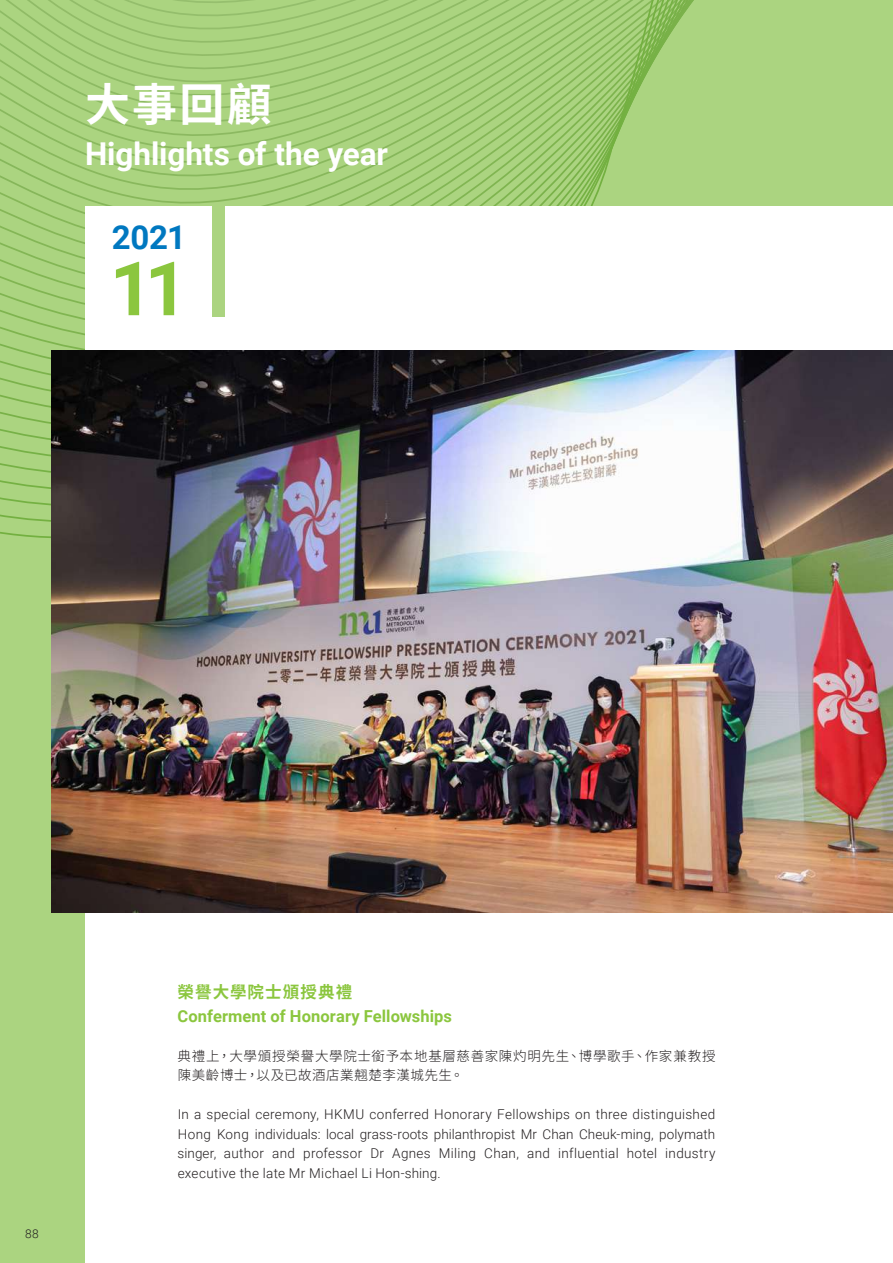
<style>
.page{position:relative;width:893px;height:1263px;background:#abd480}
.page>*{position:absolute;margin:0;border:0;box-sizing:border-box;transform-origin:0 0}
.t1{font:700 75px "Roboto";color:#8bc63e}
.t2{font:700 45px "Noto Sans HK";color:#fff}
.t3{font:700 33px "Roboto";color:#0078c0}
.t4{font:700 31.5px "Roboto";letter-spacing:-.005em;color:#fff}
.t5{font:700 16.5px "Roboto";letter-spacing:.005em;color:#8bc63e}
.t6{font:700 16.5px "Noto Sans HK";letter-spacing:.065em;color:#8bc63e}
.t7{font:300 13.5px/19.5px "Roboto";letter-spacing:.025em;color:#231f20;text-align:justify}
.t8{font:300 13.5px/19.5px "Noto Sans HK";letter-spacing:.05em;color:#231f20}
.t9{font:300 12px "Roboto";color:#231f20}
</style>
<div class="page">
<svg style="left:0;top:0;width:694px;height:538px"></svg>
<div style="left:85px;top:206px;width:808px;height:1057px;background:#fff"></div>
<img style="left:51px;top:351px;width:842px;height:561px">
<div style="left:213px;top:206px;width:12px;height:111px;background:#abd480"></div>
<h2 class="t2" style="left:85px;top:79px;width:188px">大事回顧</h2>
<h3 class="t4" style="left:85px;top:132px;width:305px">Highlights of the year</h3>
<h3 class="t3" style="left:112px;top:214px;width:76px">2021</h3>
<h1 class="t1" style="left:110px;top:236px;width:80px">11</h1>
<p class="t9" style="left:25px;top:1225px;width:15px">88</p>
<p class="t6" style="left:178px;top:983px;width:176px">榮譽大學院士頒授典禮</p>
<p class="t5" style="left:178px;top:1004px;width:276px">Conferment of Honorary Fellowships</p>
<p class="t8" style="left:177px;top:1046px;width:540px">典禮上，大學頒授榮譽大學院士銜予本地基層慈善家陳灼明先生、博學歌手、作家兼教授陳美齡博士，以及已故酒店業翹楚李漢城先生。</p>
<p class="t7" style="left:178px;top:1104px;width:539px">In a special ceremony, HKMU conferred Honorary Fellowships on three distinguished Hong Kong individuals: local grass-roots philanthropist Mr Chan Cheuk-ming, polymath singer, author and professor Dr Agnes Miling Chan, and influential hotel industry executive the late Mr Michael Li Hon-shing.</p>
</div>
